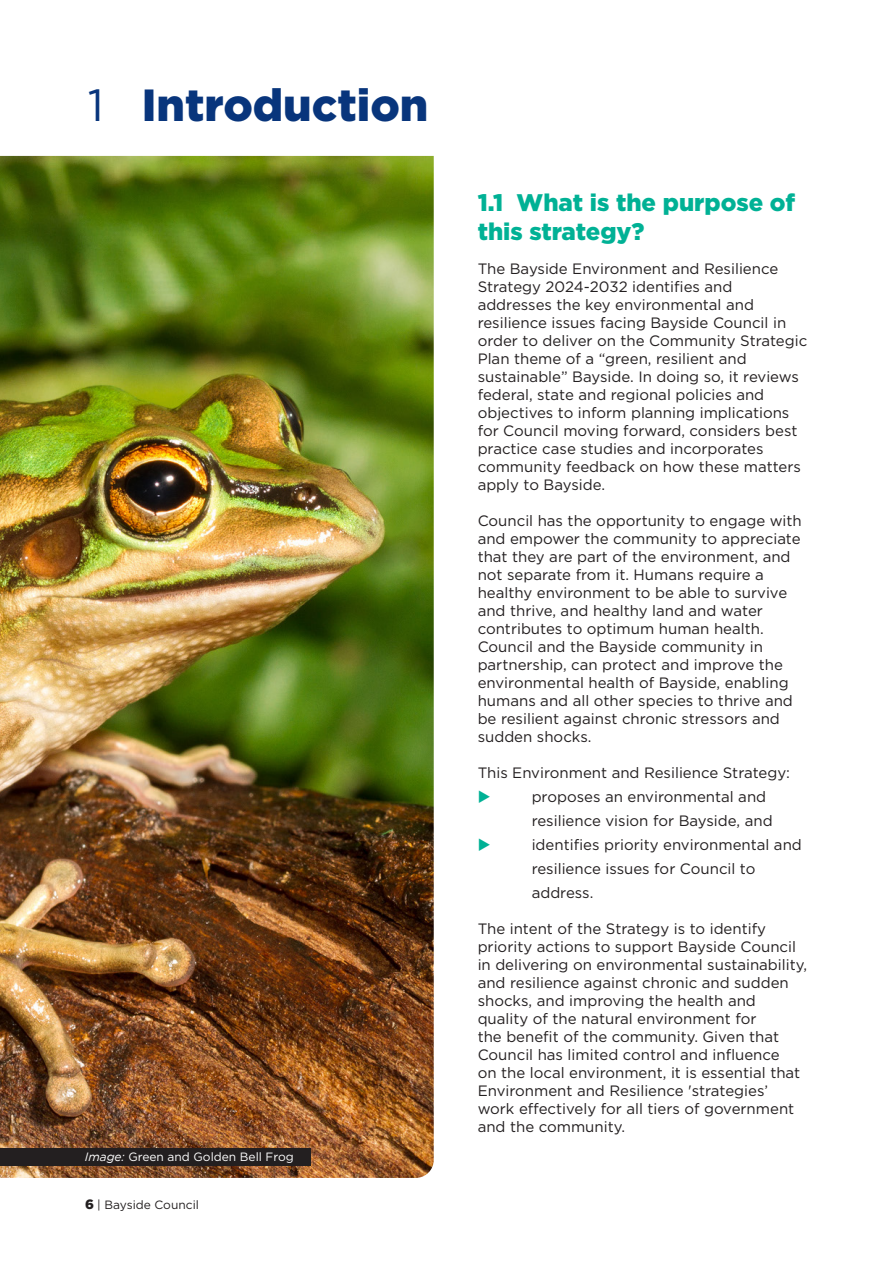
<style>
.page{position:relative;width:893px;height:1263px;background:#fff}
.page>*{position:absolute;margin:0;border:0;box-sizing:border-box;transform-origin:0 0}
.t1{font:900 45px "Gotham";color:#08357c}
.t2{font:900 24px/28.8px "Gotham";color:#00b195}
.t3{font:15px/18px "Gotham";color:#231f20}
.t4{font:12px "Gotham";color:#fff}
.t5{font:12px "Gotham";color:#231f20}
.s1{font-weight:400}
.s2{font-style:italic}
.s3{font-weight:900;font-size:13.5px}
</style>
<div class="page">
<img style="left:0;top:156px;width:434px;height:1022px">
<div style="left:0;top:1148px;width:310px;height:17px;background:#231f20"></div>
<p class="t1" style="left:88px;top:74px;width:342px"><span class="s1">1</span> Introduction</p>
<p class="t4" style="left:85px;top:1149px;width:210px"><span class="s2">Image:</span> Green and Golden Bell Frog</p>
<p class="t5" style="left:85px;top:1197px;width:115px"><span class="s3">6</span> | Bayside Council</p>
<p class="t2" style="left:478px;top:188px;width:319px">1.1 What is the purpose of this strategy?</p>
<p class="t3" style="left:478px;top:259px;width:331px">The Bayside Environment and Resilience Strategy 2024-2032 identifies and addresses the key environmental and resilience issues facing Bayside Council in order to deliver on the Community Strategic Plan theme of a “green, resilient and sustainable” Bayside. In doing so, it reviews federal, state and regional policies and objectives to inform planning implications for Council moving forward, considers best practice case studies and incorporates community feedback on how these matters apply to Bayside.</p>
<p class="t3" style="left:478px;top:511px;width:326px">Council has the opportunity to engage with and empower the community to appreciate that they are part of the environment, and not separate from it. Humans require a healthy environment to be able to survive and thrive, and healthy land and water contributes to optimum human health.<br>Council and the Bayside community in partnership, can protect and improve the environmental health of Bayside, enabling humans and all other species to thrive and be resilient against chronic stressors and sudden shocks.</p>
<p class="t3" style="left:478px;top:763px;width:314px">This Environment and Resilience Strategy:</p>
<p class="t3" style="left:532px;top:787px;width:236px">proposes an environmental and</p>
<p class="t3" style="left:532px;top:811px;width:242px">resilience vision for Bayside, and</p>
<p class="t3" style="left:532px;top:835px;width:272px">identifies priority environmental and</p>
<p class="t3" style="left:532px;top:859px;width:225px">resilience issues for Council to</p>
<p class="t3" style="left:532px;top:883px;width:63px">address.</p>
<p class="t3" style="left:478px;top:919px;width:331px">The intent of the Strategy is to identify priority actions to support Bayside Council in delivering on environmental sustainability, and resilience against chronic and sudden shocks, and improving the health and quality of the natural environment for<br>the benefit of the community. Given that Council has limited control and influence<br>on the local environment, it is essential that Environment and Resilience 'strategies’ work effectively for all tiers of government and the community.</p>
</div>
